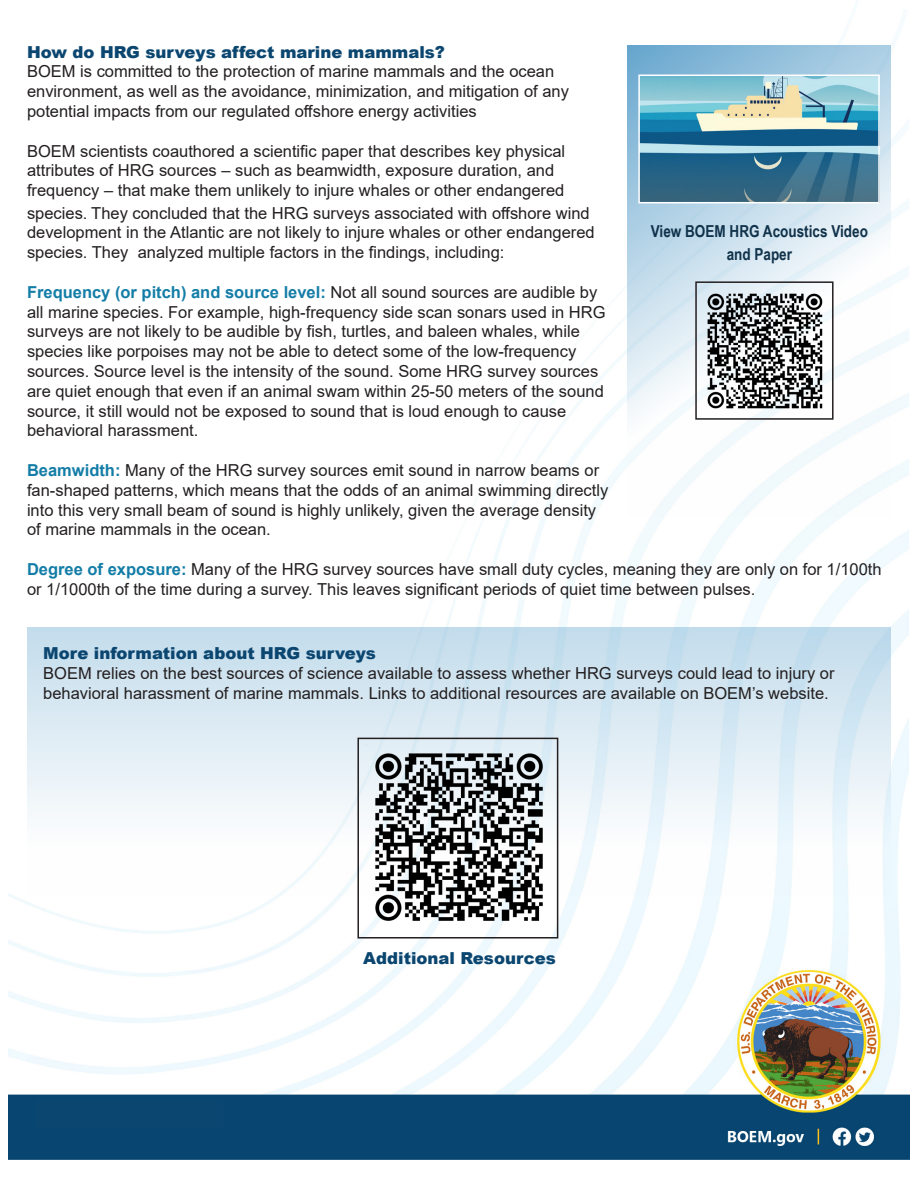
<style>
.page{position:relative;width:918px;height:1188px;background:#fff}
.page>*{position:absolute;margin:0;border:0;box-sizing:border-box;transform-origin:0 0}
.t1{font:16.5px/19.8px "Arial";color:#231f20}
.t2{font:900 16.5px "Arial";color:#0b4670}
.t3{font:700 16.5px/22.5px "Arial Narrow";color:#10324a;text-align:center}
.s1{font-weight:700;color:#137da7}
</style>
<div class="page">
<img style="left:8px;top:4px;width:902px;height:1156px">
<svg style="left:627px;top:46px;width:264px;height:471px"></svg>
<div style="left:27px;top:627px;width:864px;height:269px;background:linear-gradient(to bottom,#c3dcec,#fff)"></div>
<img style="left:641px;top:78px;width:236px;height:122px">
<div style="left:638px;top:75px;width:242px;height:128px;border:2px solid #fff"></div>
<img style="left:700px;top:286px;width:129px;height:129px">
<img style="left:366px;top:744px;width:186px;height:186px">
<div style="left:35px;top:1099px;width:188px;height:29px;background:#0b4670"></div>
<div style="left:357px;top:738px;width:201px;height:201px;border:2px solid #231f20"></div>
<div style="left:695px;top:281px;width:139px;height:139px;border:2px solid #231f20"></div>
<p class="t2" style="left:27px;top:40px;width:420px">How do HRG surveys affect marine mammals?</p>
<p class="t1" style="left:27px;top:62px;width:543px">BOEM is committed to the protection of marine mammals and the ocean environment, as well as the avoidance, minimization, and mitigation of any potential impacts from our regulated offshore energy activities</p>
<p class="t1" style="left:27px;top:141px;width:540px">BOEM scientists coauthored a scientific paper that describes key physical attributes of HRG sources – such as beamwidth, exposure duration, and frequency – that make them unlikely to injure whales or other endangered</p>
<p class="t1" style="left:27px;top:203px;width:569px">species. They concluded that the HRG surveys associated with offshore wind development in the Atlantic are not likely to injure whales or other endangered species. They analyzed multiple factors in the findings, including:</p>
<p class="t1" style="left:27px;top:282px;width:580px"><span class="s1">Frequency (or pitch) and source level:</span> Not all sound sources are audible by all marine species. For example, high-frequency side scan sonars used in HRG surveys are not likely to be audible by fish, turtles, and baleen whales, while species like porpoises may not be able to detect some of the low-frequency sources. Source level is the intensity of the sound. Some HRG survey sources are quiet enough that even if an animal swam within 25-50 meters of the sound source, it still would not be exposed to sound that is loud enough to cause behavioral harassment.</p>
<p class="t1" style="left:27px;top:460px;width:583px"><span class="s1">Beamwidth:</span> Many of the HRG survey sources emit sound in narrow beams or fan-shaped patterns, which means that the odds of an animal swimming directly into this very small beam of sound is highly unlikely, given the average density of marine mammals in the ocean.</p>
<p class="t1" style="left:27px;top:559px;width:856px"><span class="s1">Degree of exposure:</span> Many of the HRG survey sources have small duty cycles, meaning they are only on for 1/100th or 1/1000th of the time during a survey. This leaves significant periods of quiet time between pulses.</p>
<p class="t3" style="left:651px;top:220px;width:219px">View BOEM HRG Acoustics Video and Paper</p>
<p class="t2" style="left:43px;top:641px;width:334px">More information about HRG surveys</p>
<p class="t1" style="left:43px;top:663px;width:793px">BOEM relies on the best sources of science available to assess whether HRG surveys could lead to injury or behavioral harassment of marine mammals. Links to additional resources are available on BOEM’s website.</p>
<p class="t2" style="left:363px;top:947px;width:194px">Additional Resources</p>
</div>
